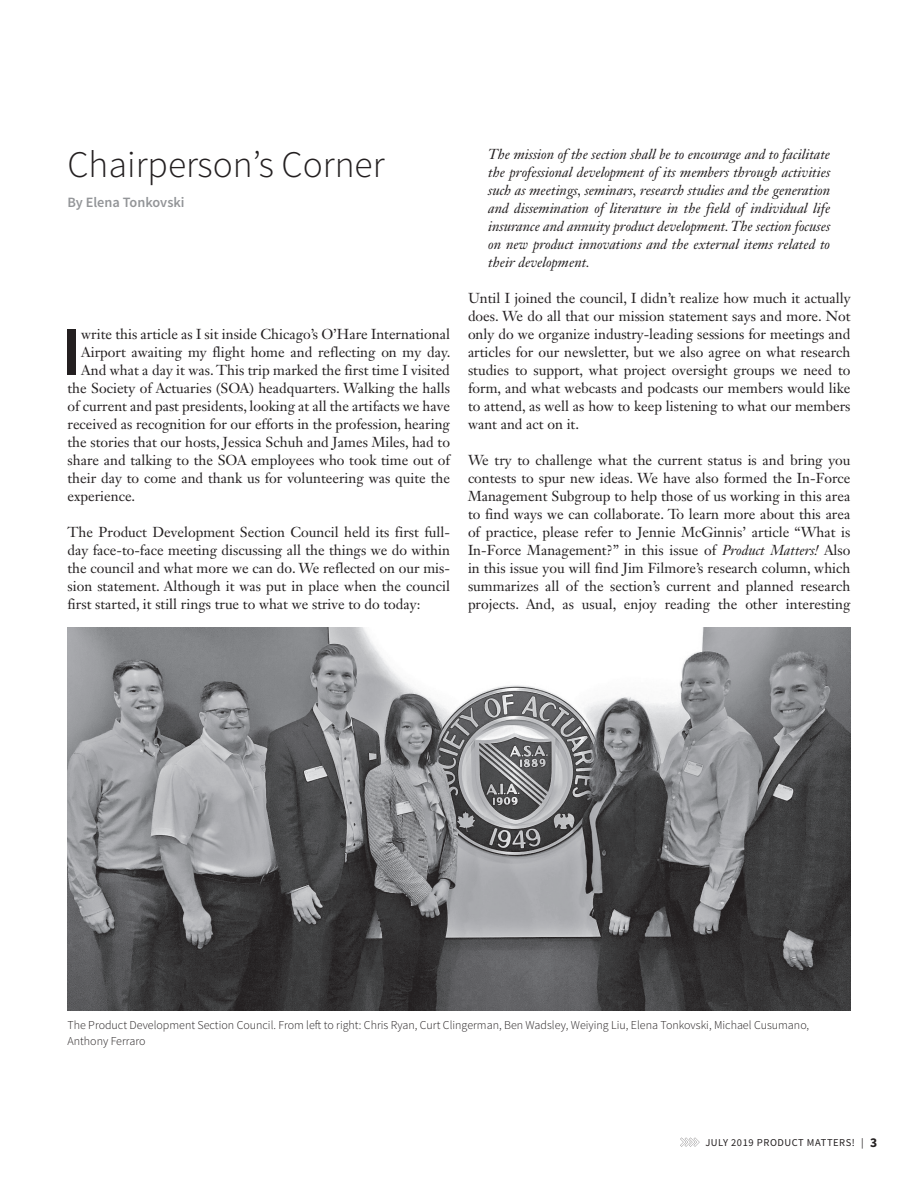
<style>
.page{position:relative;width:918px;height:1188px;background:#fff}
.page>*{position:absolute;margin:0;border:0;box-sizing:border-box;transform-origin:0 0}
.t1{font:600 69.3px "Source Sans Pro";color:#231f20}
.t2{font:300 37.5px "Source Sans Pro";color:#231f20}
.t3{font:14.25px/18px "Janson Text LT Std";color:#231f20;text-align:justify}
.t4{font:italic 14.25px/18px "Janson Text LT Std";color:#231f20;text-align:justify}
.t5{font:600 14.25px "Source Sans Pro";color:#939598}
.t6{font:300 12px/15.9px "Source Sans Pro";color:#231f20}
.t7{font:10.5px "Source Sans Pro";letter-spacing:.05em;color:#231f20}
.s1{font-style:italic}
.s2{font-weight:700;font-size:13.5px}
</style>
<div class="page">
<svg style="left:680px;top:1138px;width:20px;height:9px"></svg>
<img style="left:68px;top:628px;width:782px;height:383px">
<h2 class="t2" style="left:68px;top:141px;width:319px">Chairperson’s Corner</h2>
<p class="t5" style="left:68px;top:193px;width:119px">By Elena Tonkovski</p>
<h1 class="t1" style="left:62px;top:308px;width:21px">I</h1>
<p class="t3" style="left:81px;top:325px;width:370px">write this article as I sit inside Chicago’s O’Hare International</p>
<p class="t3" style="left:81px;top:343px;width:371px">Airport awaiting my flight home and reflecting on my day.</p>
<p class="t3" style="left:81px;top:361px;width:370px">And what a day it was. This trip marked the first time I visited</p>
<p class="t3" style="left:68px;top:379px;width:384px">the Society of Actuaries (SOA) headquarters. Walking the halls</p>
<p class="t3" style="left:68px;top:397px;width:384px">of current and past presidents, looking at all the artifacts we have</p>
<p class="t3" style="left:68px;top:415px;width:384px">received as recognition for our efforts in the profession, hearing</p>
<p class="t3" style="left:68px;top:433px;width:384px">the stories that our hosts, Jessica Schuh and James Miles, had to</p>
<p class="t3" style="left:68px;top:451px;width:384px">share and talking to the SOA employees who took time out of</p>
<p class="t3" style="left:68px;top:469px;width:384px">their day to come and thank us for volunteering was quite the</p>
<p class="t3" style="left:68px;top:487px;width:69px">experience.</p>
<p class="t3" style="left:68px;top:523px;width:384px">The Product Development Section Council held its first full&shy;day face-to-face meeting discussing all the things we do within the council and what more we can do. We reflected on our mis&shy;sion statement. Although it was put in place when the council first started, it still rings true to what we strive to do today:</p>
<p class="t4" style="left:488px;top:145px;width:344px">The mission of the section shall be to encourage and to facilitate the professional development of its members through activities such as meetings, seminars, research studies and the generation and dissemination of literature in the field of individual life insurance and annuity product development. The section focuses on new product innovations and the external items related to their development.</p>
<p class="t3" style="left:468px;top:289px;width:384px">Until I joined the council, I didn’t realize how much it actually does. We do all that our mission statement says and more. Not only do we organize industry-leading sessions for meetings and articles for our newsletter, but we also agree on what research studies to support, what project oversight groups we need to form, and what webcasts and podcasts our members would like to attend, as well as how to keep listening to what our members want and act on it.</p>
<p class="t3" style="left:468px;top:451px;width:384px">We try to challenge what the current status is and bring you contests to spur new ideas. We have also formed the In-Force Management Subgroup to help those of us working in this area to find ways we can collaborate. To learn more about this area of practice, please refer to Jennie McGinnis’ article “What is In-Force Management?” in this issue of <span class="s1">Product Matters!</span> Also in this issue you will find Jim Filmore’s research column, which summarizes all of the section’s current and planned research projects. And, as usual, enjoy reading the other interesting</p>
<p class="t6" style="left:68px;top:1017px;width:743px">The Product Development Section Council. From left to right: Chris Ryan, Curt Clingerman, Ben Wadsley, Weiying Liu, Elena Tonkovski, Michael Cusumano,<br>Anthony Ferraro</p>
<p class="t7" style="left:705px;top:1136px;width:173px">JULY 2019 PRODUCT MATTERS! | <span class="s2">3</span></p>
</div>
